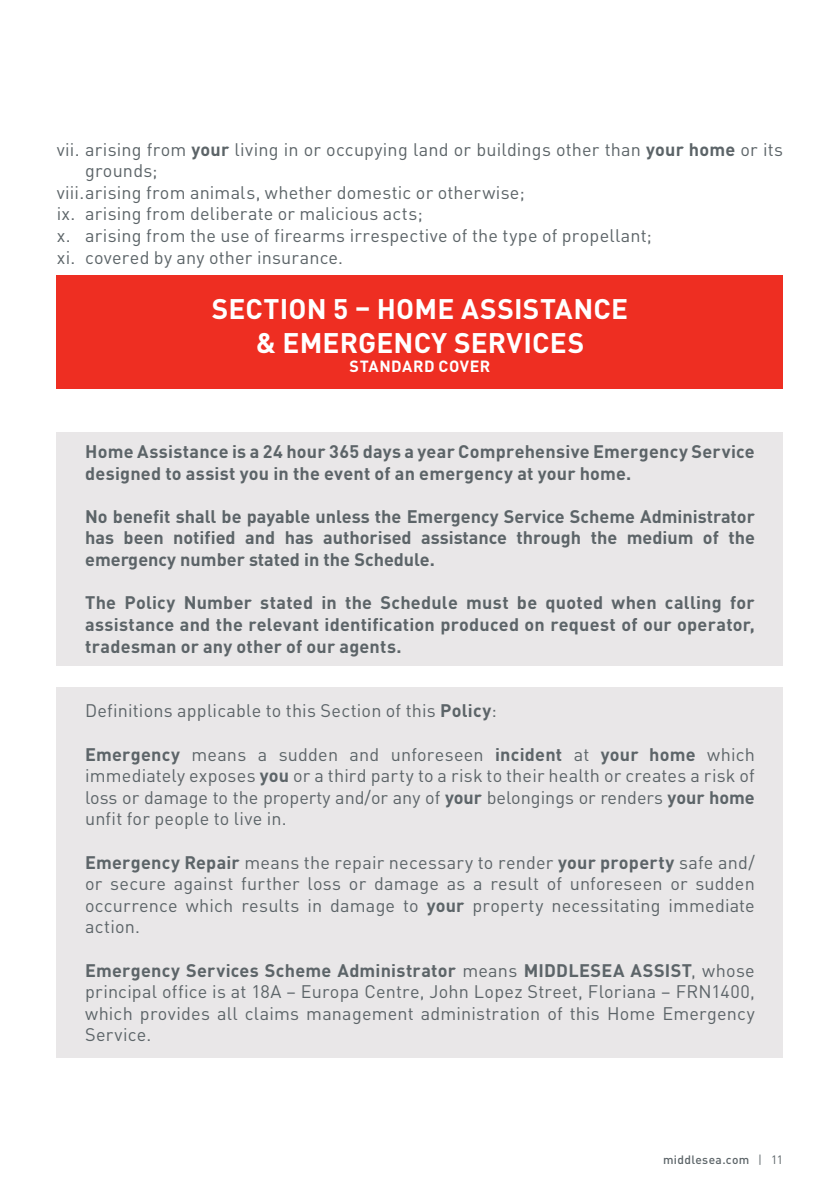
<style>
.page{position:relative;width:840px;height:1191px;background:#fff}
.page>*{position:absolute;margin:0;border:0;box-sizing:border-box;transform-origin:0 0}
.t1{font:700 28px/33.6px "DIN Pro";letter-spacing:.005em;color:#fff;text-align:center}
.t2{font:18px/21.6px "DIN Pro";letter-spacing:.01em;color:#5c6468;text-align:justify}
.t3{font:700 18px/21.6px "DIN Pro";letter-spacing:.01em;color:#5c6468;text-align:justify}
.t4{font:700 16px "DIN Pro";letter-spacing:.04em;color:#fff}
.t5{font:500 12px "DIN Pro";letter-spacing:.025em;color:#5c6468}
.s1{font-weight:700}
.s2{font-weight:400}
</style>
<div class="page">
<div style="left:57px;top:687px;width:725px;height:370px;background:#e9e7e8"></div>
<div style="left:57px;top:432px;width:725px;height:233px;background:#e9e7e8"></div>
<div style="left:57px;top:276px;width:725px;height:113px;background:#ee2e22"></div>
<p class="t2" style="left:57px;top:136px;width:727px">vii. arising from <span class="s1">your</span> living in or occupying land or buildings other than <span class="s1">your home</span> or its</p>
<p class="t2" style="left:85px;top:158px;width:74px">grounds;</p>
<p class="t2" style="left:57px;top:180px;width:469px">viii.arising from animals, whether domestic or otherwise;</p>
<p class="t2" style="left:57px;top:201px;width:367px">ix. arising from deliberate or malicious acts;</p>
<p class="t2" style="left:57px;top:223px;width:596px">x. arising from the use of firearms irrespective of the type of propellant;</p>
<p class="t2" style="left:57px;top:244px;width:288px">xi. covered by any other insurance.</p>
<h1 class="t1" style="left:212px;top:289px;width:417px">SECTION 5 – HOME ASSISTANCE &amp; EMERGENCY SERVICES</h1>
<p class="t4" style="left:349px;top:353px;width:142px">STANDARD COVER</p>
<p class="t3" style="left:85px;top:438px;width:670px">Home Assistance is a 24 hour 365 days a year Comprehensive Emergency Service designed to assist you in the event of an emergency at your home.</p>
<p class="t3" style="left:85px;top:503px;width:671px">No benefit shall be payable unless the Emergency Service Scheme Administrator has been notified and has authorised assistance through the medium of the emergency number stated in the Schedule.</p>
<p class="t3" style="left:85px;top:590px;width:671px">The Policy Number stated in the Schedule must be quoted when calling for assistance and the relevant identification produced on request of our operator, tradesman or any other of our agents.</p>
<p class="t2" style="left:85px;top:698px;width:413px">Definitions applicable to this Section of this <span class="s1">Policy</span>:</p>
<p class="t2" style="left:85px;top:741px;width:671px"><span class="s1">Emergency</span> means a sudden and unforeseen <span class="s1">incident</span> at <span class="s1">your home</span> which immediately exposes <span class="s1">you</span> or a third party to a risk to their health or creates a risk of loss or damage to the property and/or any of <span class="s1">your</span> belongings or renders <span class="s1">your home </span>unfit for people to live in.</p>
<p class="t2" style="left:85px;top:849px;width:670px"><span class="s1">Emergency Repair</span> means the repair necessary to render <span class="s1">your property</span> safe and/ or secure against further loss or damage as a result of unforeseen or sudden occurrence which results in damage to <span class="s1">your</span> property necessitating immediate action.</p>
<p class="t2" style="left:85px;top:957px;width:671px"><span class="s1">Emergency Services Scheme Administrator</span> means <span class="s1">MIDDLESEA ASSIST</span>, whose principal office is at 18A – Europa Centre, John Lopez Street, Floriana – FRN1400, which provides all claims management administration of this Home Emergency Service.</p>
<p class="t5" style="left:662px;top:1150px;width:122px">middlesea.com <span class="s2">| 11</span></p>
</div>
